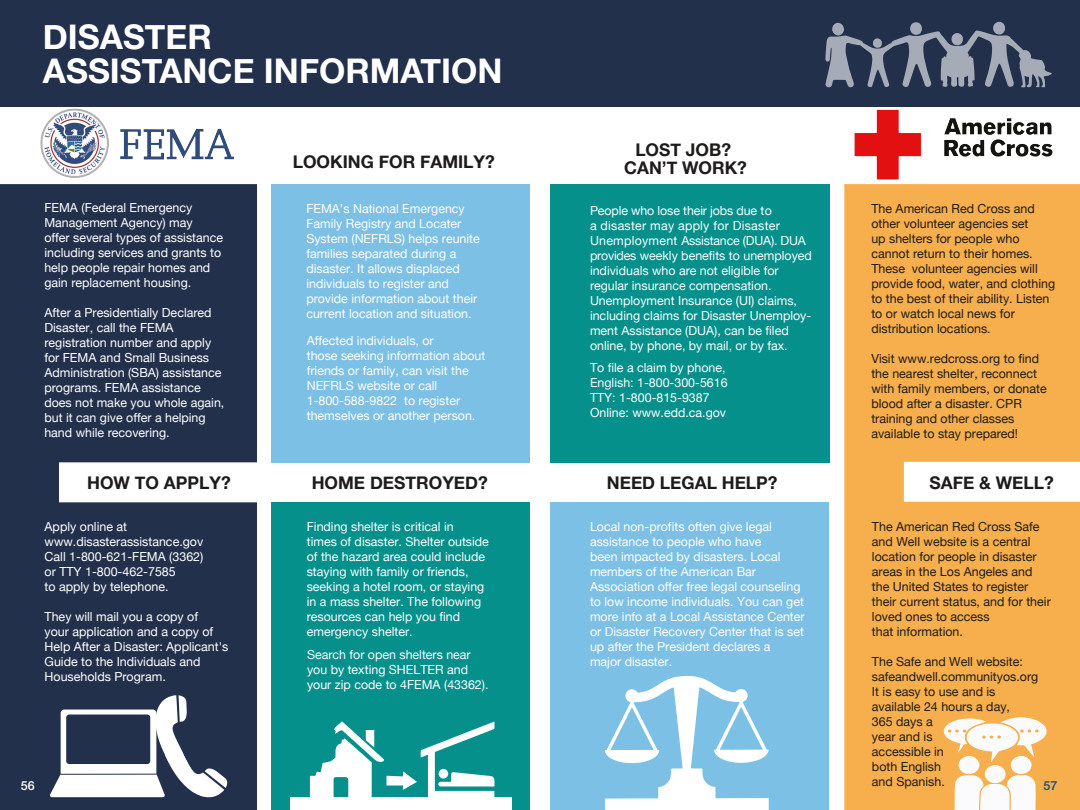
<style>
.page{position:relative;width:1080px;height:810px;background:#fff}
.page>*{position:absolute;margin:0;border:0;box-sizing:border-box;transform-origin:0 0}
.t1{font:700 34px/34px "Helvetica Neue";color:#fff}
.t2{font:700 17.5px/17.5px "Helvetica Neue";color:#1d1c1a;text-align:center}
.t3{font:12.5px/15px "Helvetica Neue";color:#fff}
.t4{font:12.5px/15px "Helvetica Neue";color:#1d1c1a}
.t5{font:500 12.5px "Helvetica Neue LT Std";color:#184f78}
.t6{font:500 12.5px "Helvetica Neue LT Std";color:#fff}
</style>
<div class="page">
<div style="left:844px;top:184px;width:236px;height:626px;background:#f7ae4c"></div>
<div style="left:540px;top:0;width:540px;height:107px;background:#22304c"></div>
<div style="left:541px;top:184px;width:289px;height:278px;background:#05908c"></div>
<div style="left:541px;top:502px;width:288px;height:308px;background:#7dc0e5"></div>
<img style="left:855px;top:110px;width:198px;height:69px">
<svg style="left:825px;top:21px;width:227px;height:67px"></svg>
<svg style="left:954px;top:775px;width:82px;height:35px"></svg>
<div style="left:1011px;top:756px;width:21px;height:18px;background:#fbfbfd;border-radius:50%"></div>
<div style="left:985px;top:765px;width:21px;height:18px;background:#fbfbfd;border-radius:50%"></div>
<div style="left:958px;top:756px;width:22px;height:18px;background:#fbfbfd;border-radius:50%"></div>
<svg style="left:942px;top:716px;width:106px;height:46px"></svg>
<svg style="left:605px;top:676px;width:164px;height:134px"></svg>
<div style="left:540px;top:107px;width:10px;height:703px;background:#fff"></div>
<div style="left:0;top:184px;width:257px;height:626px;background:#22304c"></div>
<div style="left:272px;top:502px;width:268px;height:308px;background:#05908c"></div>
<div style="left:0;top:0;width:540px;height:107px;background:#22304c"></div>
<img style="left:40px;top:109px;width:193px;height:69px">
<svg style="left:310px;top:721px;width:185px;height:77px"></svg>
<div style="left:272px;top:184px;width:268px;height:278px;background:#7dc0e5"></div>
<svg style="left:49px;top:695px;width:178px;height:103px"></svg>
<hr style="left:61px;top:774px;width:95px;height:1px;background:#22304c">
<div style="left:291px;top:798px;width:221px;height:12px;background:#fff"></div>
<div style="left:530px;top:107px;width:10px;height:703px;background:#fff"></div>
<h1 class="t1" style="left:43px;top:21px;width:461px">DISASTER<br>ASSISTANCE INFORMATION</h1>
<p class="t3" style="left:44px;top:201px;width:180px">FEMA (Federal Emergency<br>Management Agency) may<br>offer several types of assistance including services and grants to help people repair homes and gain replacement housing.</p>
<p class="t3" style="left:44px;top:306px;width:181px">After a Presidentially Declared<br>Disaster, call the FEMA registration number and apply for FEMA and Small Business<br>Administration (SBA) assistance programs. FEMA assistance does not make you whole again, but it can give offer a helping hand while recovering.</p>
<h2 class="t2" style="left:293px;top:153px;width:204px">LOOKING FOR FAMILY?</h2>
<p class="t3" style="left:306px;top:202px;width:175px">FEMA’s National Emergency<br>Family Registry and Locater<br>System (NEFRLS) helps reunite families separated during a disaster. It allows displaced individuals to register and provide information about their current location and situation.</p>
<p class="t3" style="left:307px;top:334px;width:180px">Affected individuals, or<br>those seeking information about friends or family, can visit the<br>NEFRLS website or call<br>1-800-588-9822 to register themselves or another person.</p>
<h2 class="t2" style="left:624px;top:142px;width:124px">LOST JOB?<br>CAN’T WORK?</h2>
<p class="t3" style="left:590px;top:203px;width:224px">People who lose their jobs due to<br>a disaster may apply for Disaster Unemployment Assistance (DUA). DUA provides weekly benefits to unemployed individuals who are not eligible for regular insurance compensation.<br>Unemployment Insurance (UI) claims, including claims for Disaster Unemploy&shy;ment Assistance (DUA), can be filed online, by phone, by mail, or by fax.</p>
<p class="t3" style="left:590px;top:361px;width:139px">To file a claim by phone,<br>English: 1-800-300-5616<br>TTY: 1-800-815-9387<br>Online: www.edd.ca.gov</p>
<p class="t4" style="left:871px;top:202px;width:185px">The American Red Cross and other volunteer agencies set<br>up shelters for people who cannot return to their homes.<br>These volunteer agencies will provide food, water, and clothing to the best of their ability. Listen to or watch local news for distribution locations.</p>
<p class="t4" style="left:871px;top:352px;width:177px">Visit www.redcross.org to find the nearest shelter, reconnect with family members, or donate blood after a disaster. CPR training and other classes available to stay prepared!</p>
<p class="t6" style="left:21px;top:779px;width:15px">56</p>
<h2 class="t2" style="left:87px;top:475px;width:145px">HOW TO APPLY?</h2>
<h2 class="t2" style="left:930px;top:474px;width:126px">SAFE &amp; WELL?</h2>
<h2 class="t2" style="left:312px;top:474px;width:178px">HOME DESTROYED?</h2>
<p class="t3" style="left:307px;top:519px;width:184px">Finding shelter is critical in<br>times of disaster. Shelter outside of the hazard area could include staying with family or friends, seeking a hotel room, or staying in a mass shelter. The following resources can help you find emergency shelter.</p>
<p class="t3" style="left:307px;top:648px;width:183px">Search for open shelters near you by texting SHELTER and your zip code to 4FEMA (43362).</p>
<h2 class="t2" style="left:607px;top:475px;width:172px">NEED LEGAL HELP?</h2>
<p class="t3" style="left:590px;top:520px;width:216px">Local non-profits often give legal assistance to people who have<br>been impacted by disasters. Local members of the American Bar Association offer free legal counseling to low income individuals. You can get more info at a Local Assistance Center or Disaster Recovery Center that is set up after the President declares a major disaster.</p>
<p class="t4" style="left:872px;top:520px;width:180px">The American Red Cross Safe and Well website is a central location for people in disaster areas in the Los Angeles and the United States to register their current status, and for their loved ones to access<br>that information.</p>
<p class="t4" style="left:872px;top:655px;width:168px">The Safe and Well website: safeandwell.communityos.org<br>It is easy to use and is available 24 hours a day,<br>365 days a<br>year and is<br>accessible in<br>both English<br>and Spanish.</p>
<p class="t3" style="left:45px;top:520px;width:160px">Apply online at www.disasterassistance.gov<br>Call 1-800-621-FEMA (3362) or TTY 1-800-462-7585<br>to apply by telephone.</p>
<p class="t3" style="left:45px;top:610px;width:185px">They will mail you a copy of<br>your application and a copy of<br>Help After a Disaster: Applicant's<br>Guide to the Individuals and<br>Households Program.</p>
<p class="t5" style="left:1044px;top:779px;width:15px">57</p>
</div>
